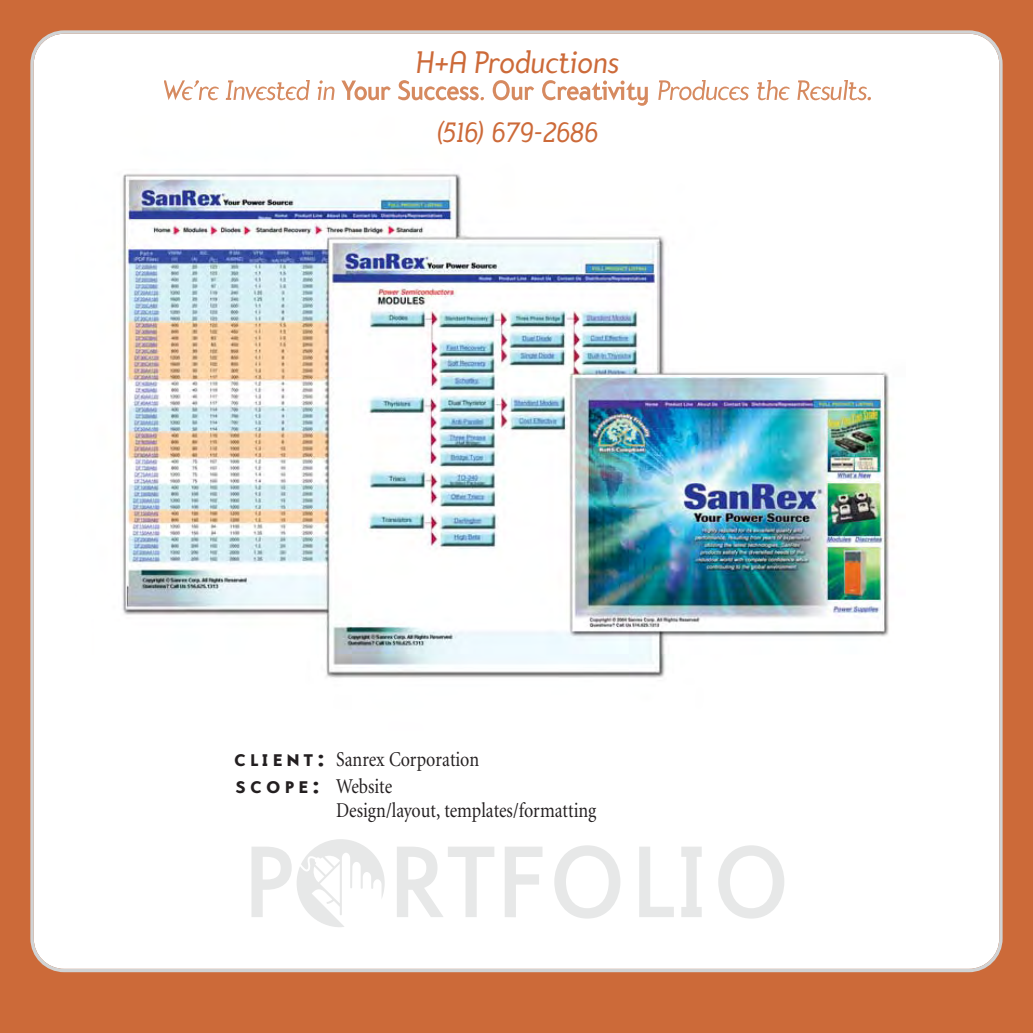
<style>
.page{position:relative;width:1033px;height:1033px;background:#cc6a39}
.page>*{position:absolute;margin:0;border:0;box-sizing:border-box;transform-origin:0 0}
.t1{font:162px "Mercury Small Caps";color:#e7e8e8}
.t2{font:italic 33.75px "Mercury Alternative";letter-spacing:-.025em;color:#cc6a39}
.t3{font:italic 30.38px "Mercury Alternative";letter-spacing:-.05em;color:#cc6a39}
.t4{font:21.15px/27.4px "Minion";color:#231f20;scale:.85 1}
.s1{font-family:"Mercury Bold Small Caps";font-size:27px}
</style>
<div class="page">
<div style="left:30px;top:30px;width:972px;height:942px;background:#fff"></div>
<img style="left:76px;top:101px;width:871px;height:630px">
<svg style="left:297px;top:839px;width:88px;height:88px;background:#f5f5f5"></svg>
<svg style="left:164px;top:80px;width:170px;height:20px;background:#f4e0d6"></svg>
<svg style="left:341px;top:80px;width:143px;height:20px;background:#f1d8ca"></svg>
<svg style="left:493px;top:80px;width:155px;height:26px;background:#f3ded3"></svg>
<svg style="left:658px;top:80px;width:184px;height:20px;background:#f3dfd4"></svg>
<h2 class="t2" style="left:414px;top:50px;width:206px">H+A Productions</h2>
<h3 class="t3" style="left:435px;top:122px;width:164px">(516) 679-2686</h3>
<p class="t4" style="left:233px;top:747px;width:291px"><span class="s1">client:</span> Sanrex Corporation <span class="s1">scope:</span> Website</p>
<p class="t4" style="left:336px;top:798px;width:308px">Design/layout, templates/formatting</p>
<h1 class="t1" style="left:241px;top:766px;width:553px">p rtfolio</h1>
</div>
